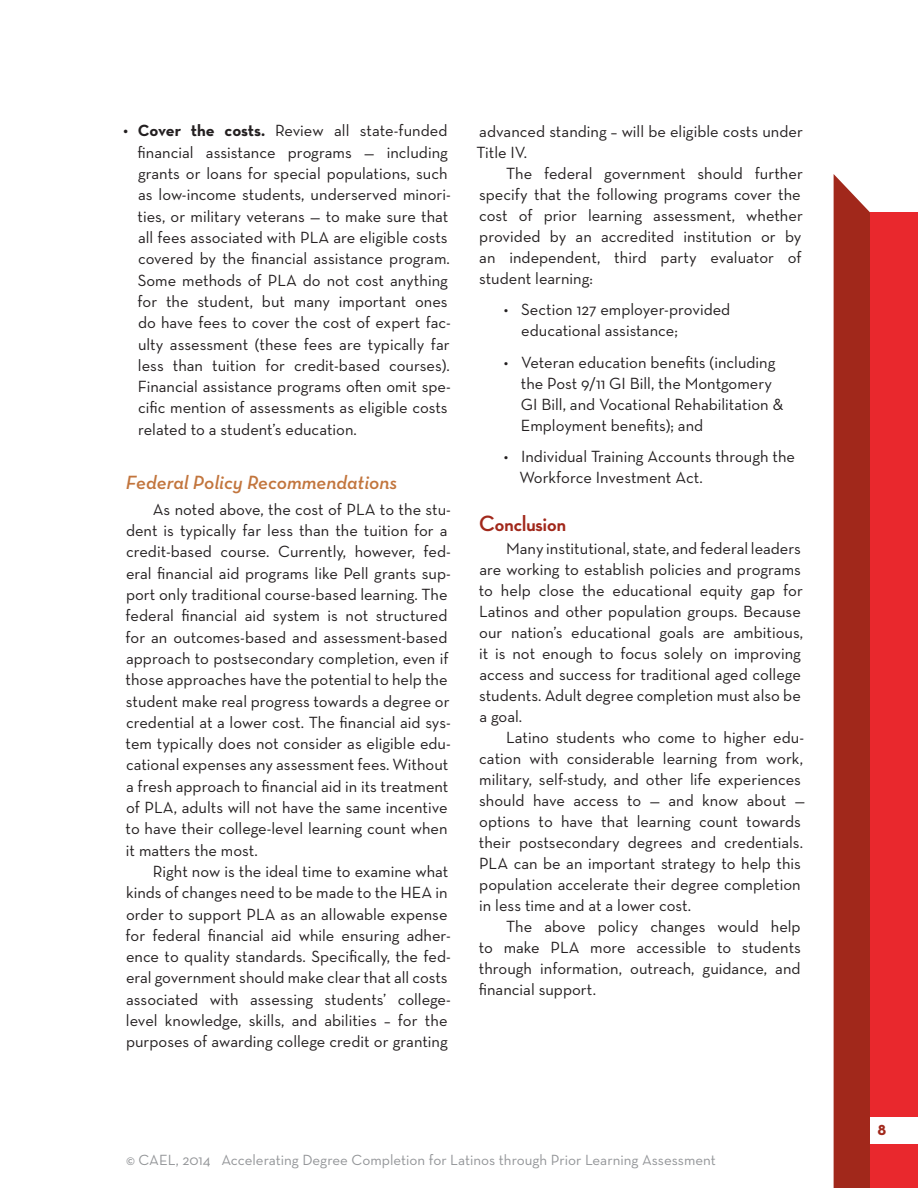
<style>
.page{position:relative;width:918px;height:1188px;background:#fff}
.page>*{position:absolute;margin:0;border:0;box-sizing:border-box;transform-origin:0 0}
.t1{font:700 22.5px "Neutraface Display";color:#a1281b}
.t2{font:italic 600 19.5px "Neutraface Text";color:#c2753d}
.t3{font:16.5px/21.3px "Neutraface Text";color:#231f20}
.t4{font:700 16.5px "Neutraface Text";color:#a1281b}
.t5{font:15px "Neutraface Text";color:#939598}
.s1{font-weight:700}
</style>
<div class="page">
<div style="left:834px;top:174px;width:36px;height:1014px;background:#a1281b"></div>
<div style="left:870px;top:213px;width:48px;height:975px;background:#e9282d"></div>
<div style="left:870px;top:1118px;width:48px;height:26px;background:#fff"></div>
<p class="t3" style="left:138px;top:120px;width:315px;text-indent:-14px"><span class="s1">• Cover the costs.</span> Review all state-funded financial assistance programs — including grants or loans for special populations, such as low-income students, underserved minori&shy;ties, or military veterans — to make sure that all fees associated with PLA are eligible costs covered by the financial assistance program.<br>Some methods of PLA do not cost anything for the student, but many important ones do have fees to cover the cost of expert fac&shy;ulty assessment (these fees are typically far less than tuition for credit-based courses).<br>Financial assistance programs often omit spe&shy;cific mention of assessments as eligible costs related to a student’s education.</p>
<p class="t2" style="left:126px;top:470px;width:273px">Federal Policy Recommendations</p>
<p class="t3" style="left:126px;top:498px;width:327px;text-indent:27px">As noted above, the cost of PLA to the stu&shy;dent is typically far less than the tuition for a credit-based course. Currently, however, fed&shy;eral financial aid programs like Pell grants sup&shy;port only traditional course-based learning. The federal financial aid system is not structured for an outcomes-based and assessment-based approach to postsecondary completion, even if those approaches have the potential to help the student make real progress towards a degree or credential at a lower cost. The financial aid sys&shy;tem typically does not consider as eligible edu&shy;cational expenses any assessment fees. Without a fresh approach to financial aid in its treatment of PLA, adults will not have the same incentive to have their college-level learning count when it matters the most.</p>
<p class="t3" style="left:126px;top:860px;width:327px;text-indent:27px">Right now is the ideal time to examine what kinds of changes need to be made to the HEA in order to support PLA as an allowable expense for federal financial aid while ensuring adher&shy;ence to quality standards. Specifically, the fed&shy;eral government should make clear that all costs associated with assessing students’ college&shy;level knowledge, skills, and abilities – for the purposes of awarding college credit or granting</p>
<p class="t3" style="left:476px;top:120px;width:328px">advanced standing – will be eligible costs under<br>Title IV.</p>
<p class="t3" style="left:479px;top:162px;width:325px;text-indent:27px">The federal government should further specify that the following programs cover the cost of prior learning assessment, whether provided by an accredited institution or by an independent, third party evaluator of student learning:</p>
<p class="t3" style="left:521px;top:299px;width:211px;text-indent:-17px">• Section 127 employer-provided educational assistance;</p>
<p class="t3" style="left:521px;top:351px;width:264px;text-indent:-17px">• Veteran education benefits (including the Post 9/11 GI Bill, the Montgomery GI Bill, and Vocational Rehabilitation &amp; Employment benefits); and</p>
<p class="t3" style="left:520px;top:446px;width:277px;text-indent:-16px">• Individual Training Accounts through the<br>Workforce Investment Act.</p>
<h1 class="t1" style="left:479px;top:511px;width:88px">Conclusion</h1>
<p class="t3" style="left:479px;top:537px;width:326px;text-indent:27px">Many institutional, state, and federal leaders are working to establish policies and programs to help close the educational equity gap for Latinos and other population groups. Because our nation’s educational goals are ambitious, it is not enough to focus solely on improving access and success for traditional aged college students. Adult degree completion must also be a goal.</p>
<p class="t3" style="left:479px;top:726px;width:328px;text-indent:27px">Latino students who come to higher edu&shy;cation with considerable learning from work, military, self-study, and other life experiences should have access to — and know about — options to have that learning count towards their postsecondary degrees and credentials.<br>PLA can be an important strategy to help this population accelerate their degree completion in less time and at a lower cost.</p>
<p class="t3" style="left:479px;top:915px;width:324px;text-align:justify;text-indent:27px">The above policy changes would help to make PLA more accessible to students through information, outreach, guidance, and financial support.</p>
<p class="t5" style="left:126px;top:1151px;width:591px">© CAEL, 2014 Accelerating Degree Completion for Latinos through Prior Learning Assessment</p>
<p class="t4" style="left:878px;top:1119px;width:10px">8</p>
</div>
